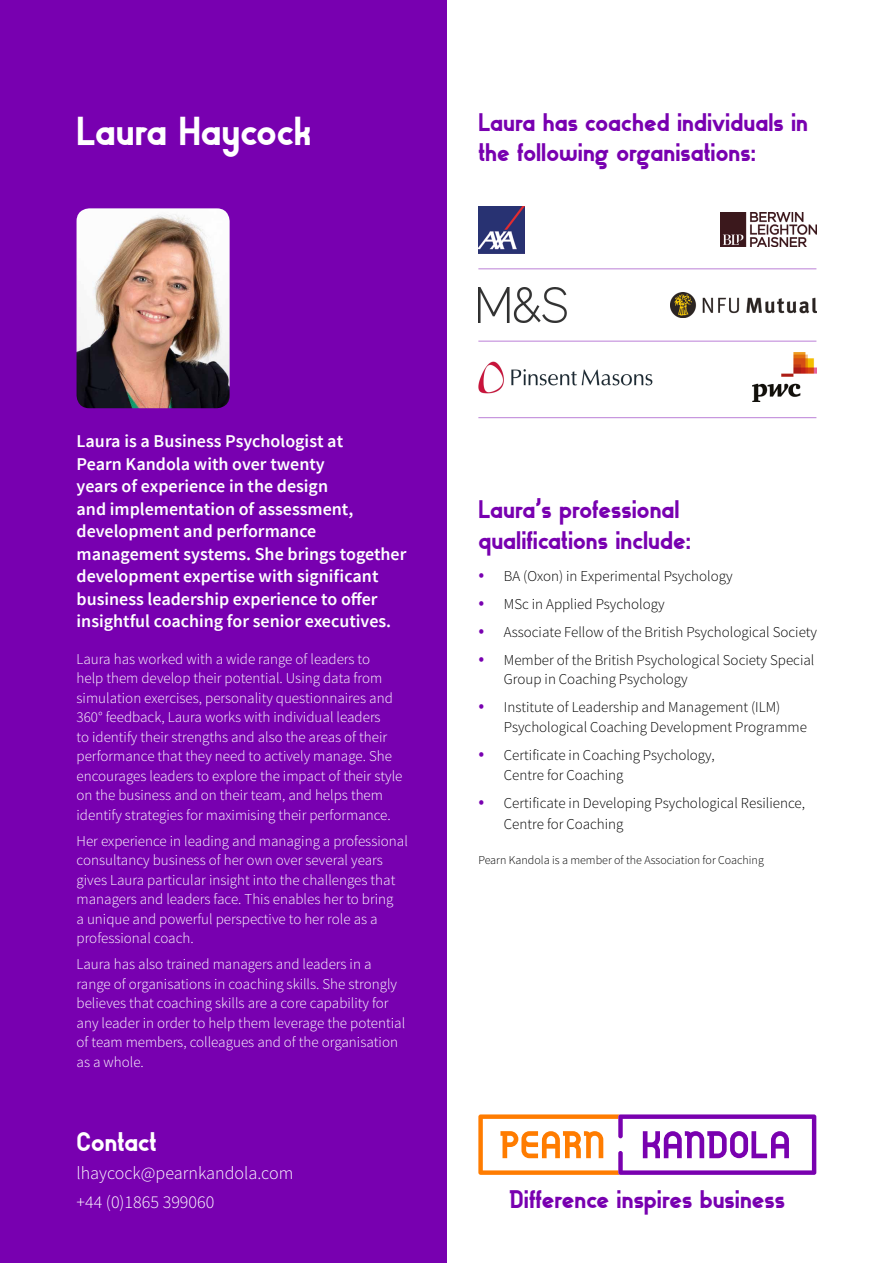
<style>
.page{position:relative;width:893px;height:1263px;background:#fff}
.page>*{position:absolute;margin:0;border:0;box-sizing:border-box;transform-origin:0 0}
.t1{font:40.5px "Gilbert Bold Preview 4";color:#fff}
.t2{font:27px "Gilbert Bold Preview 4";color:#fff}
.t3{font:25.5px/30.6px "Gilbert Bold Preview 4";color:#7800b0}
.t4{font:600 18px/22.5px "Source Sans Pro";color:#fff}
.t5{font:300 18px/28.5px "Source Sans Pro";color:#fff}
.t6{font:300 15px/19.5px "Source Sans Pro";color:#fff}
.t7{font:300 15px/19.5px "Source Sans Pro";color:#000}
.t8{font:300 12px "Source Sans Pro";color:#000}
.s1{font-size:21px;color:#7800b0}
</style>
<div class="page">
<div style="left:0;top:0;width:446px;height:1263px;background:#7800b0"></div>
<img style="left:77px;top:208px;width:153px;height:200px">
<svg style="left:478px;top:1114px;width:338px;height:61px"></svg>
<img style="left:752px;top:353px;width:64px;height:49px">
<img style="left:670px;top:292px;width:146px;height:26px">
<img style="left:720px;top:212px;width:96px;height:35px">
<img style="left:478px;top:361px;width:175px;height:32px">
<img style="left:478px;top:287px;width:89px;height:36px">
<img style="left:478px;top:207px;width:47px;height:46px">
<hr style="left:478px;top:417px;width:338px;height:1px;background:#bb80d7">
<hr style="left:478px;top:341px;width:338px;height:1px;background:#bb80d7">
<hr style="left:478px;top:268px;width:338px;height:1px;background:#bb80d7">
<h1 class="t1" style="left:77px;top:96px;width:237px">Laura Haycock</h1>
<h3 class="t3" style="left:478px;top:104px;width:331px">Laura has coached individuals in the following organisations:</h3>
<p class="t4" style="left:77px;top:430px;width:331px">Laura is a Business Psychologist at<br>Pearn Kandola with over twenty<br>years of experience in the design<br>and implementation of assessment, development and performance management systems. She brings together development expertise with significant business leadership experience to offer insightful coaching for senior executives.</p>
<p class="t6" style="left:77px;top:649px;width:327px">Laura has worked with a wide range of leaders to<br>help them develop their potential. Using data from simulation exercises, personality questionnaires and 360° feedback, Laura works with individual leaders<br>to identify their strengths and also the areas of their performance that they need to actively manage. She encourages leaders to explore the impact of their style on the business and on their team, and helps them identify strategies for maximising their performance.</p>
<p class="t6" style="left:77px;top:831px;width:333px">Her experience in leading and managing a professional consultancy business of her own over several years gives Laura particular insight into the challenges that managers and leaders face. This enables her to bring<br>a unique and powerful perspective to her role as a professional coach.</p>
<p class="t6" style="left:77px;top:954px;width:330px">Laura has also trained managers and leaders in a range of organisations in coaching skills. She strongly believes that coaching skills are a core capability for any leader in order to help them leverage the potential of team members, colleagues and of the organisation as a whole.</p>
<h2 class="t2" style="left:77px;top:1118px;width:82px">Contact</h2>
<p class="t5" style="left:77px;top:1159px;width:218px">lhaycock@pearnkandola.com +44 (0)1865 399060</p>
<h3 class="t3" style="left:478px;top:491px;width:214px">Laura’s professional qualifications include:</h3>
<p class="t7" style="left:478px;top:566px;width:256px"><span class="s1">•</span> BA (Oxon) in Experimental Psychology</p>
<p class="t7" style="left:478px;top:594px;width:188px"><span class="s1">•</span> MSc in Applied Psychology</p>
<p class="t7" style="left:478px;top:622px;width:340px"><span class="s1">•</span> Associate Fellow of the British Psychological Society</p>
<p class="t7" style="left:504px;top:650px;width:312px;text-indent:-26px"><span class="s1">•</span> Member of the British Psychological Society Special<br>Group in Coaching Psychology</p>
<p class="t7" style="left:504px;top:698px;width:305px;text-indent:-26px"><span class="s1">•</span> Institute of Leadership and Management (ILM)<br>Psychological Coaching Development Programme</p>
<p class="t7" style="left:504px;top:745px;width:212px;text-indent:-26px"><span class="s1">•</span> Certificate in Coaching Psychology,<br>Centre for Coaching</p>
<p class="t7" style="left:504px;top:792px;width:303px;line-height:21px;text-indent:-26px"><span class="s1">•</span> Certificate in Developing Psychological Resilience,<br>Centre for Coaching</p>
<p class="t8" style="left:478px;top:852px;width:287px">Pearn Kandola is a member of the Association for Coaching</p>
<h3 class="t3" style="left:510px;top:1181px;width:277px">Difference inspires business</h3>
</div>
